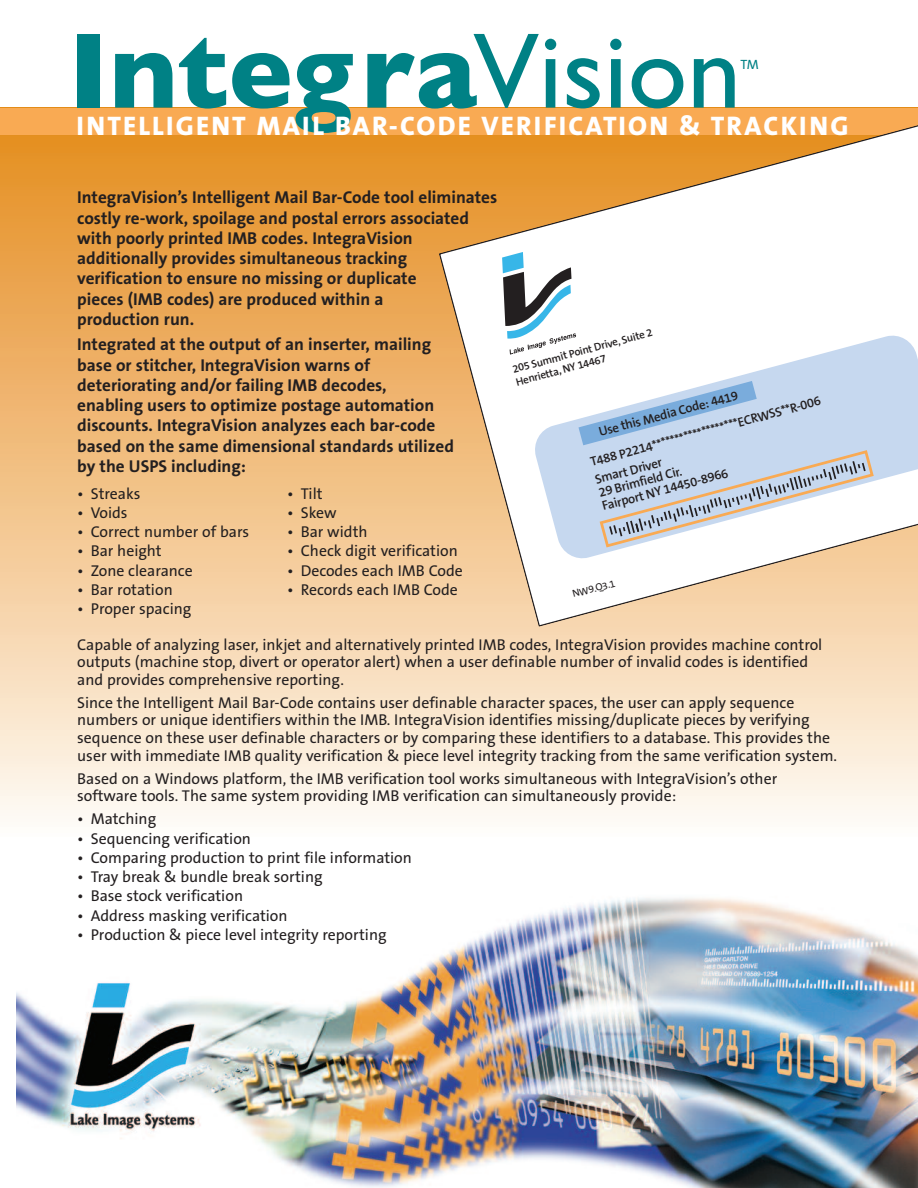
<style>
.page{position:relative;width:918px;height:1188px;background:#fff}
.page>*{position:absolute;margin:0;border:0;box-sizing:border-box;transform-origin:0 0}
.t1{font:700 108px "Gill Sans";color:#008185}
.t2{font:800 27px "The Sans B8";letter-spacing:.08em;color:#fff}
.t3{font:700 17.25px/20.2px "The Sans B7";color:#231f20}
.t4{font:15.75px/17.7px "The Sans B5 Plain";color:#231f20}
.t5{font:13.5px "The Sans B5 Plain";color:#008185}
.t6{font:600 13.05px/13.6px "The Sans B6";color:#231f20}
.t7{font:600 10.95px/13.2px "The Sans B6";color:#231f20}
.t8{font:10.35px "The Sans B5 Plain";color:#231f20}
.s1{font-weight:400}
</style>
<div class="page">
<img style="left:16px;top:898px;width:902px;height:290px">
<div style="left:0;top:108px;width:918px;height:729px;background:linear-gradient(to bottom,#e48918,#fff9f4)"></div>
<div style="left:0;top:108px;width:918px;height:27px;background:#f9aa53"></div>
<svg style="left:439px;top:107px;width:479px;height:520px"></svg>
<svg style="left:532px;top:333px;width:386px;height:228px"></svg>
<svg style="left:490px;top:252px;width:86px;height:103px"></svg>
<svg style="left:579px;top:381px;width:296px;height:168px"></svg>
<h1 class="t1" style="left:68px;top:7px;width:674px">Integra<span class="s1">Vision</span></h1>
<p class="t5" style="left:741px;top:58px;width:20px">TM</p>
<h2 class="t2" style="left:76px;top:111px;width:773px">INTELLIGENT MAIL BAR-CODE VERIFICATION &amp; TRACKING</h2>
<p class="t3" style="left:77px;top:188px;width:422px">IntegraVision’s Intelligent Mail Bar-Code tool eliminates costly re-work, spoilage and postal errors associated with poorly printed IMB codes. IntegraVision additionally provides simultaneous tracking<br>verification to ensure no missing or duplicate<br>pieces (IMB codes) are produced within a<br>production run.</p>
<p class="t3" style="left:77px;top:335px;width:378px">Integrated at the output of an inserter, mailing base or stitcher, IntegraVision warns of deteriorating and/or failing IMB decodes, enabling users to optimize postage automation discounts. IntegraVision analyzes each bar-code based on the same dimensional standards utilized by the USPS including:</p>
<p class="t7" style="left:511px;top:363px;width:146px;rotate:-15deg">205 Summit Point Drive, Suite 2<br>Henrietta, NY 14467</p>
<p class="t6" style="left:597px;top:426px;width:145px;rotate:-15deg">Use this Media Code: 4419</p>
<p class="t6" style="left:594px;top:473px;width:131px;rotate:-15deg">Smart Driver<br>29 Brimfield Cir.<br>Fairport NY 14450-8966</p>
<p class="t6" style="left:589px;top:456px;width:240px;rotate:-15deg">T488 P2214*******************ECRWSS**R-006</p>
<p class="t4" style="left:77px;top:485px;width:65px">• Streaks</p>
<p class="t4" style="left:77px;top:504px;width:52px">• Voids</p>
<p class="t4" style="left:77px;top:524px;width:174px">• Correct number of bars</p>
<p class="t4" style="left:77px;top:543px;width:86px">• Bar height</p>
<p class="t4" style="left:77px;top:562px;width:117px">• Zone clearance</p>
<p class="t4" style="left:77px;top:581px;width:97px">• Bar rotation</p>
<p class="t4" style="left:77px;top:601px;width:116px">• Proper spacing</p>
<p class="t4" style="left:287px;top:485px;width:37px">• Tilt</p>
<p class="t4" style="left:287px;top:504px;width:51px">• Skew</p>
<p class="t4" style="left:287px;top:524px;width:82px">• Bar width</p>
<p class="t4" style="left:287px;top:543px;width:172px">• Check digit verification</p>
<p class="t4" style="left:287px;top:562px;width:177px">• Decodes each IMB Code</p>
<p class="t4" style="left:287px;top:581px;width:172px">• Records each IMB Code</p>
<p class="t8" style="left:571px;top:589px;width:46px;rotate:-15deg">NW9.Q3.1</p>
<p class="t4" style="left:77px;top:636px;width:747px">Capable of analyzing laser, inkjet and alternatively printed IMB codes, IntegraVision provides machine control outputs (machine stop, divert or operator alert) when a user definable number of invalid codes is identified and provides comprehensive reporting.</p>
<p class="t4" style="left:77px;top:694px;width:761px">Since the Intelligent Mail Bar-Code contains user definable character spaces, the user can apply sequence numbers or unique identifiers within the IMB. IntegraVision identifies missing/duplicate pieces by verifying sequence on these user definable characters or by comparing these identifiers to a database. This provides the user with immediate IMB quality verification &amp; piece level integrity tracking from the same verification system.</p>
<p class="t4" style="left:77px;top:770px;width:702px">Based on a Windows platform, the IMB verification tool works simultaneous with IntegraVision’s other software tools. The same system providing IMB verification can simultaneously provide:</p>
<p class="t4" style="left:77px;top:811px;width:80px">• Matching</p>
<p class="t4" style="left:77px;top:830px;width:175px">• Sequencing verification</p>
<p class="t4" style="left:77px;top:849px;width:336px">• Comparing production to print file information</p>
<p class="t4" style="left:77px;top:868px;width:247px">• Tray break &amp; bundle break sorting</p>
<p class="t4" style="left:77px;top:888px;width:167px">• Base stock verification</p>
<p class="t4" style="left:77px;top:907px;width:212px">• Address masking verification</p>
<p class="t4" style="left:77px;top:926px;width:311px">• Production &amp; piece level integrity reporting</p>
</div>
